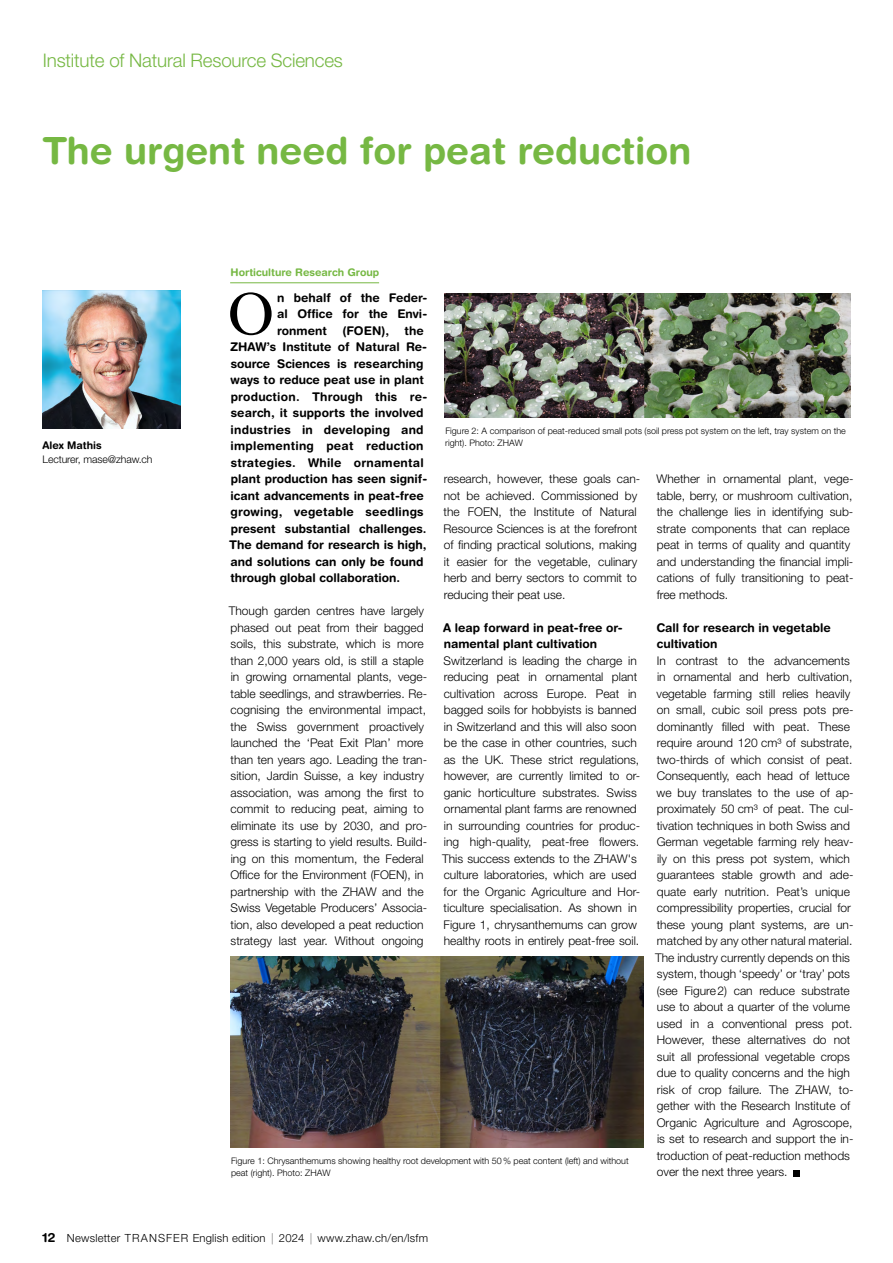
<style>
.page{position:relative;width:893px;height:1263px;background:#fff}
.page>*{position:absolute;margin:0;border:0;box-sizing:border-box;transform-origin:0 0}
.t1{font:58.8px "New York Large";color:#000}
.t2{font:700 37.5px "Helvetica Rounded LT Std";color:#76b843}
.t3{font:300 18.75px "Helvetica Neue LT Std";letter-spacing:-.01em;color:#76b843}
.t4{font:300 12px/16.5px "Helvetica Neue LT Std";color:#000}
.t5{font:700 12px/16.5px "Helvetica Rounded LT Std";color:#000}
.t6{font:300 11.25px "Helvetica Neue LT Std";letter-spacing:.02em;color:#000}
.t7{font:700 10.5px "Helvetica Rounded LT Std";color:#76b843}
.t8{font:300 10.5px "Helvetica Neue LT Std";letter-spacing:-.01em;color:#000}
.t9{font:700 10.5px "Helvetica Rounded LT Std";color:#000}
.t10{font:300 9px/12px "Helvetica Neue LT Std";color:#000}
.s1{font-family:"Helvetica Rounded LT Std";font-weight:700;font-size:12.75px}
</style>
<div class="page">
<hr style="left:230px;top:283px;width:149px;height:1px;background:#76b843">
<div style="left:793px;top:1170px;width:7px;height:6px;background:#000"></div>
<img style="left:444px;top:293px;width:406px;height:124px">
<img style="left:230px;top:956px;width:414px;height:191px">
<img style="left:43px;top:290px;width:138px;height:138px">
<h3 class="t3" style="left:43px;top:49px;width:302px">Institute of Natural Resource Sciences</h3>
<h2 class="t2" style="left:43px;top:127px;width:650px">The urgent need for peat reduction</h2>
<p class="t9" style="left:43px;top:439px;width:61px">Alex Mathis</p>
<p class="t8" style="left:43px;top:453px;width:112px">Lecturer, mase@zhaw.ch</p>
<p class="t7" style="left:231px;top:266px;width:150px">Horticulture Research Group</p>
<h1 class="t1" style="left:227px;top:278px;width:49px">O</h1>
<p class="t5" style="left:277px;top:289px;width:152px;text-align:justify">n behalf of the Feder&shy;al Office for the Envi&shy;ronment</p>
<p class="t5" style="left:342px;top:322px;width:48px">(FOEN),</p>
<p class="t5" style="left:229px;top:322px;width:199px;text-indent:175px">the<br>ZHAW’s Institute of Natural Re&shy;source Sciences is researching ways to reduce peat use in plant production. Through this re&shy;search, it supports the involved industries in developing and implementing peat reduction strategies. While ornamental plant production has seen signif&shy;icant advancements in peat-free growing, vegetable seedlings present substantial challenges.<br>The demand for research is high, and solutions can only be found through global collaboration.</p>
<p class="t4" style="left:229px;top:602px;width:200px">Though garden centres have largely phased out peat from their bagged soils, this substrate, which is more than 2,000 years old, is still a staple in growing ornamental plants, vege&shy;table seedlings, and strawberries. Re&shy;cognising the environmental impact, the Swiss government proactively launched the ‘Peat Exit Plan’ more than ten years ago. Leading the tran&shy;sition, Jardin Suisse, a key industry association, was among the first to commit to reducing peat, aiming to eliminate its use by 2030, and pro&shy;gress is starting to yield results. Build&shy;ing on this momentum, the Federal Office for the Environment (FOEN), in partnership with the ZHAW and the Swiss Vegetable Producers’ Associa&shy;tion, also developed a peat reduction strategy last year. Without ongoing</p>
<p class="t10" style="left:445px;top:424px;width:402px">Figure 2: A comparison of peat-reduced small pots (soil press pot system on the left, tray system on the right). Photo: ZHAW</p>
<p class="t4" style="left:444px;top:470px;width:198px">research, however, these goals can&shy;not be achieved. Commissioned by the FOEN, the Institute of Natural Resource Sciences is at the forefront of finding practical solutions, making it easier for the vegetable, culinary herb and berry sectors to commit to reducing their peat use.</p>
<p class="t5" style="left:443px;top:619px;width:181px">A leap forward in peat-free or&shy;namental plant cultivation</p>
<p class="t4" style="left:442px;top:652px;width:200px">Switzerland is leading the charge in reducing peat in ornamental plant cultivation across Europe. Peat in bagged soils for hobbyists is banned in Switzerland and this will also soon be the case in other countries, such as the UK. These strict regulations, however, are currently limited to or&shy;ganic horticulture substrates. Swiss ornamental plant farms are renowned in surrounding countries for produc&shy;ing high-quality, peat-free flowers.<br>This success extends to the ZHAW's culture laboratories, which are used for the Organic Agriculture and Hor&shy;ticulture specialisation. As shown in Figure 1, chrysanthemums can grow healthy roots in entirely peat-free soil.</p>
<p class="t4" style="left:656px;top:470px;width:198px">Whether in ornamental plant, vege&shy;table, berry, or mushroom cultivation, the challenge lies in identifying sub&shy;strate components that can replace peat in terms of quality and quantity and understanding the financial impli&shy;cations of fully transitioning to peat&shy;free methods.</p>
<p class="t5" style="left:656px;top:619px;width:176px">Call for research in vegetable cultivation</p>
<p class="t4" style="left:655px;top:652px;width:200px">In contrast to the advancements in ornamental and herb cultivation, vegetable farming still relies heavily on small, cubic soil press pots pre&shy;dominantly filled with peat. These require around 120 cm³ of substrate, two-thirds of which consist of peat.<br>Consequently, each head of lettuce we buy translates to the use of ap&shy;proximately 50 cm³ of peat. The cul&shy;tivation techniques in both Swiss and German vegetable farming rely heav&shy;ily on this press pot system, which guarantees stable growth and ade&shy;quate early nutrition. Peat’s unique compressibility properties, crucial for these young plant systems, are un&shy;matched by any other natural material.<br>The industry currently depends on this system, though ‘speedy’ or ‘tray’ pots (see Figure2) can reduce substrate use to about a quarter of the volume used in a conventional press pot.<br>However, these alternatives do not suit all professional vegetable crops due to quality concerns and the high risk of crop failure. The ZHAW, to&shy;gether with the Research Institute of Organic Agriculture and Agroscope, is set to research and support the in&shy;troduction of peat-reduction methods over the next three years.</p>
<p class="t10" style="left:231px;top:1155px;width:399px">Figure 1: Chrysanthemums showing healthy root development with 50% peat content (left) and without peat (right). Photo: ZHAW</p>
<p class="t6" style="left:43px;top:1231px;width:387px"><span class="s1">12</span> Newsletter TRANSFER English edition | 2024 | www.zhaw.ch/en/lsfm</p>
</div>
